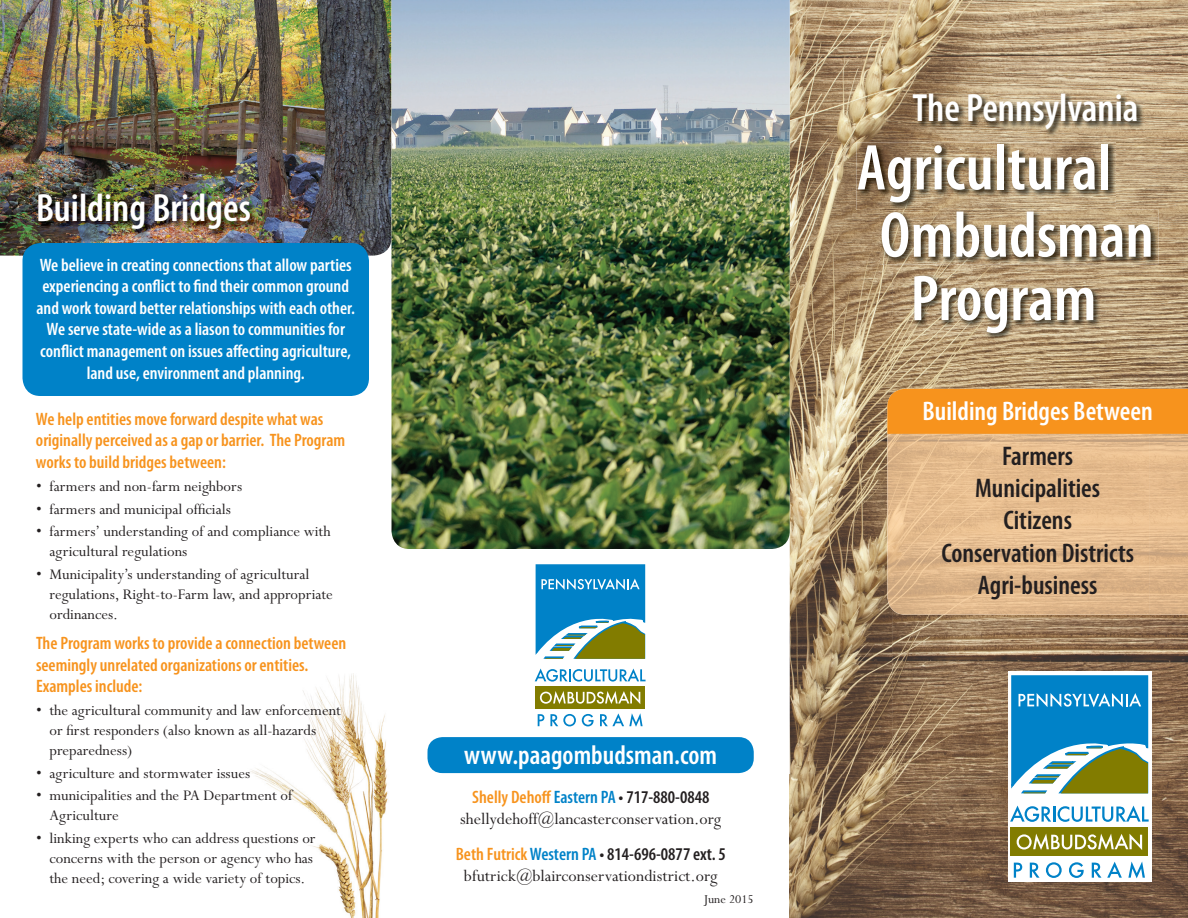
<style>
.page{position:relative;width:1188px;height:918px;background:#fff}
.page>*{position:absolute;margin:0;border:0;box-sizing:border-box;transform-origin:0 0}
.t1{font:600 condensed 65.4px "Myriad Pro";color:#fff}
.t2{font:600 condensed 39.6px "Myriad Pro";color:#fff}
.t3{font:600 condensed 27px/32.4px "Myriad Pro";color:#231f20;text-align:center}
.t4{font:600 condensed 27px "Myriad Pro";color:#fff}
.t5{font:600 condensed 18px/21.6px "Myriad Pro";color:#fff;text-align:center}
.t6{font:600 condensed 18px/21.6px "Myriad Pro";color:#f7931d}
.t7{font:18px "Perpetua";color:#231f20}
.t8{font:600 condensed 18px "Myriad Pro";color:#231f20}
.t9{font:16.5px/19.8px "Perpetua";color:#231f20}
.t10{font:13.5px "Perpetua";color:#231f20}
.s1{color:#f7931d}
.s2{color:#0082c8}
</style>
<div class="page">
<img style="left:250px;top:673px;width:138px;height:245px">
<img style="left:790px;top:0;width:398px;height:143px">
<img style="left:790px;top:143px;width:102px;height:631px">
<img style="left:1099px;top:143px;width:89px;height:246px">
<img style="left:892px;top:265px;width:207px;height:124px">
<img style="left:892px;top:615px;width:296px;height:159px">
<img style="left:790px;top:774px;width:398px;height:144px">
<div style="left:1008px;top:672px;width:144px;height:210px;background:#fff"></div>
<svg style="left:1011px;top:675px;width:138px;height:119px;background:#4396ad"></svg>
<div style="left:1011px;top:828px;width:137px;height:28px;background:#827c00"></div>
<svg style="left:1017px;top:834px;width:125px;height:16px"></svg>
<svg style="left:1010px;top:806px;width:139px;height:16px"></svg>
<svg style="left:1014px;top:863px;width:8px;height:15px"></svg>
<svg style="left:1030px;top:863px;width:10px;height:15px"></svg>
<svg style="left:1046px;top:862px;width:16px;height:16px"></svg>
<svg style="left:1069px;top:862px;width:15px;height:16px"></svg>
<svg style="left:1092px;top:863px;width:9px;height:15px"></svg>
<svg style="left:1107px;top:862px;width:15px;height:16px"></svg>
<svg style="left:1128px;top:861px;width:17px;height:17px"></svg>
<img style="left:911px;top:92px;width:233px;height:45px">
<img style="left:856px;top:142px;width:260px;height:68px">
<img style="left:880px;top:210px;width:278px;height:55px">
<img style="left:880px;top:210px;width:236px;height:1px">
<img style="left:913px;top:274px;width:188px;height:67px">
<img style="left:887px;top:434px;width:301px;height:181px">
<div style="left:887px;top:389px;width:301px;height:45px;background:#f7931d"></div>
<svg style="left:535px;top:564px;width:111px;height:95px;background:#4597ae"></svg>
<div style="left:535px;top:686px;width:110px;height:23px;background:#827c00"></div>
<svg style="left:540px;top:691px;width:100px;height:13px"></svg>
<svg style="left:535px;top:669px;width:111px;height:13px"></svg>
<svg style="left:538px;top:714px;width:6px;height:12px"></svg>
<svg style="left:550px;top:714px;width:26px;height:12px"></svg>
<svg style="left:582px;top:714px;width:12px;height:12px"></svg>
<svg style="left:600px;top:713px;width:43px;height:14px"></svg>
<img style="left:0;top:0;width:392px;height:256px">
<div style="left:22px;top:243px;width:347px;height:153px;background:#0082c8;border-radius:18px"></div>
<div style="left:428px;top:737px;width:326px;height:36px;background:#0082c8;border-radius:15px"></div>
<img style="left:392px;top:0;width:398px;height:549px">
<img style="left:37px;top:192px;width:221px;height:45px">
<h2 class="t2" style="left:36px;top:187px;width:216px">Building Bridges</h2>
<p class="t5" style="left:36px;top:254px;width:320px">We believe in creating connections that allow parties experiencing a conflict to find their common ground and work toward better relationships with each other.<br>We serve state-wide as a liason to communities for conflict management on issues affecting agriculture, land use, environment and planning.</p>
<p class="t6" style="left:36px;top:408px;width:311px">We help entities move forward despite what was originally perceived as a gap or barrier. The Program works to build bridges between:</p>
<p class="t9" style="left:36px;top:477px;width:208px">• farmers and non-farm neighbors</p>
<p class="t9" style="left:36px;top:500px;width:196px">• farmers and municipal officials</p>
<p class="t9" style="left:49px;top:522px;width:283px;text-indent:-13px">• farmers’ understanding of and compliance with agricultural regulations</p>
<p class="t9" style="left:49px;top:565px;width:285px;text-indent:-13px">• Municipality’s understanding of agricultural regulations, Right-to-Farm law, and appropriate ordinances.</p>
<p class="t6" style="left:36px;top:633px;width:312px">The Program works to provide a connection between seemingly unrelated organizations or entities.<br>Examples include:</p>
<p class="t9" style="left:49px;top:701px;width:293px;text-indent:-13px">• the agricultural community and law enforcement or first responders (also known as all-hazards preparedness)</p>
<p class="t9" style="left:36px;top:764px;width:216px">• agriculture and stormwater issues</p>
<p class="t9" style="left:49px;top:786px;width:244px;text-indent:-13px">• municipalities and the PA Department of<br>Agriculture</p>
<p class="t9" style="left:49px;top:829px;width:268px;text-indent:-13px">• linking experts who can address questions or concerns with the person or agency who has the need; covering a wide variety of topics.</p>
<h3 class="t4" style="left:464px;top:740px;width:254px">www.paagombudsman.com</h3>
<p class="t8" style="left:472px;top:787px;width:239px"><span class="s1">Shelly Dehoff</span> <span class="s2">Eastern PA</span> • 717-880-0848</p>
<p class="t7" style="left:460px;top:810px;width:263px">shellydehoff@lancasterconservation.org</p>
<p class="t8" style="left:456px;top:844px;width:272px"><span class="s1">Beth Futrick</span><span class="s2">Western PA</span> • 814-696-0877 ext. 5</p>
<p class="t7" style="left:464px;top:867px;width:255px">bfutrick@blairconservationdistrict.org</p>
<p class="t10" style="left:704px;top:892px;width:51px">June 2015</p>
<h2 class="t2" style="left:913px;top:87px;width:228px">The Pennsylvania</h2>
<h1 class="t1" style="left:857px;top:132px;width:256px">Agricultural</h1>
<h1 class="t1" style="left:880px;top:199px;width:276px">Ombudsman</h1>
<h1 class="t1" style="left:911px;top:263px;width:188px">Program</h1>
<h3 class="t4" style="left:923px;top:397px;width:232px">Building Bridges Between</h3>
<h3 class="t3" style="left:941px;top:440px;width:194px">Farmers<br>Municipalities<br>Citizens<br>Conservation Districts<br>Agri-business</h3>
</div>
